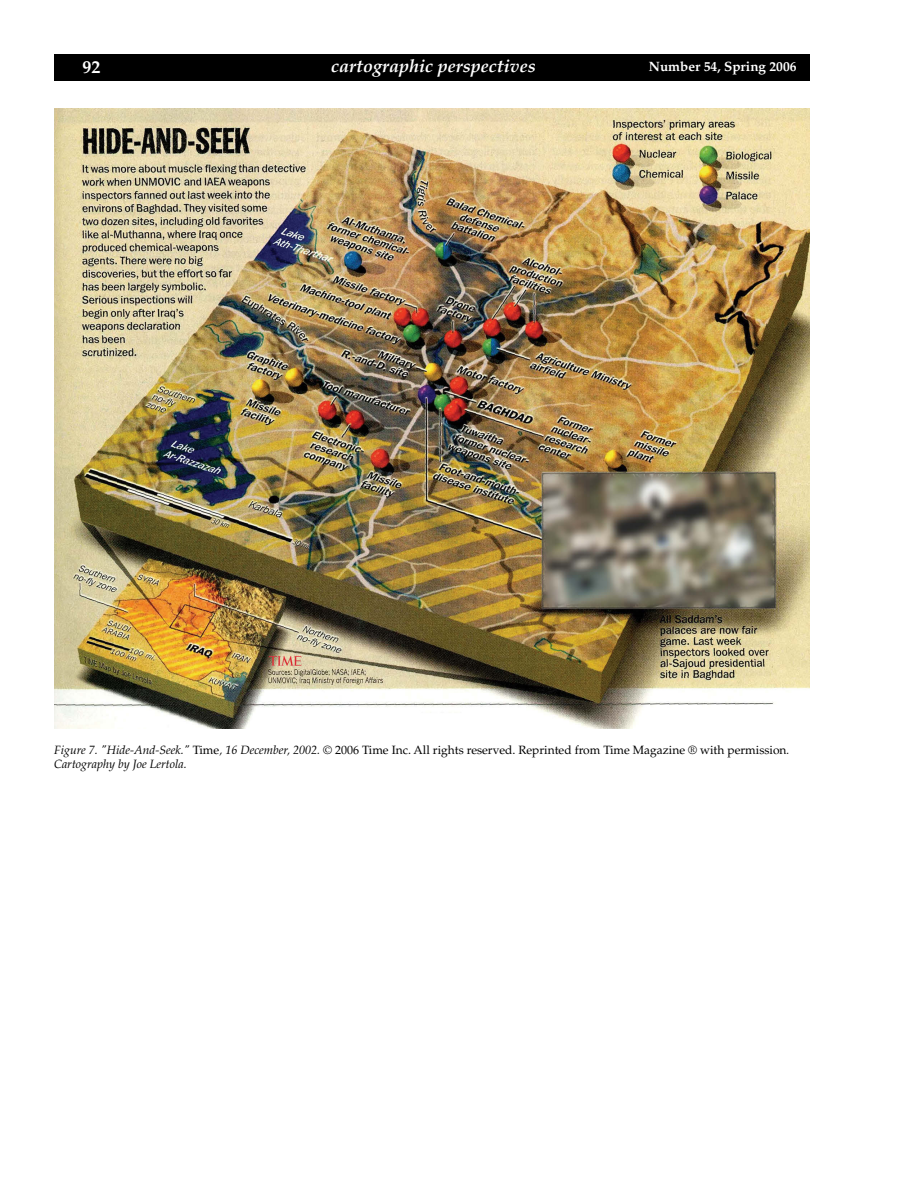
<style>
.page{position:relative;width:918px;height:1188px;background:#fff}
.page>*{position:absolute;margin:0;border:0;box-sizing:border-box;transform-origin:0 0}
.t1{font:italic 700 18px "Palatino";color:#fff}
.t2{font:700 18px "Palatino";color:#fff}
.t3{font:700 13.5px "Palatino";color:#fff}
.t4{font:12px/14.4px "Palatino";color:#000}
.s1{font-style:italic}
</style>
<div class="page">
<div style="left:55px;top:55px;width:754px;height:25px;background:#000"></div>
<div style="left:54px;top:54px;width:756px;height:27px;border:2px solid #000"></div>
<img style="left:54px;top:108px;width:756px;height:621px">
<h1 class="t2" style="left:82px;top:57px;width:19px">92</h1>
<h1 class="t1" style="left:331px;top:56px;width:206px">cartographic perspectives</h1>
<p class="t3" style="left:649px;top:59px;width:149px">Number 54, Spring 2006</p>
<p class="t4" style="left:54px;top:743px;width:737px"><span class="s1">Figure 7. "Hide-And-Seek."</span> Time<span class="s1">, 16 December, 2002.</span> © 2006 Time Inc. All rights reserved. Reprinted from Time Magazine ® with permission<span class="s1">.<br>Cartography by Joe Lertola.</span></p>
</div>
